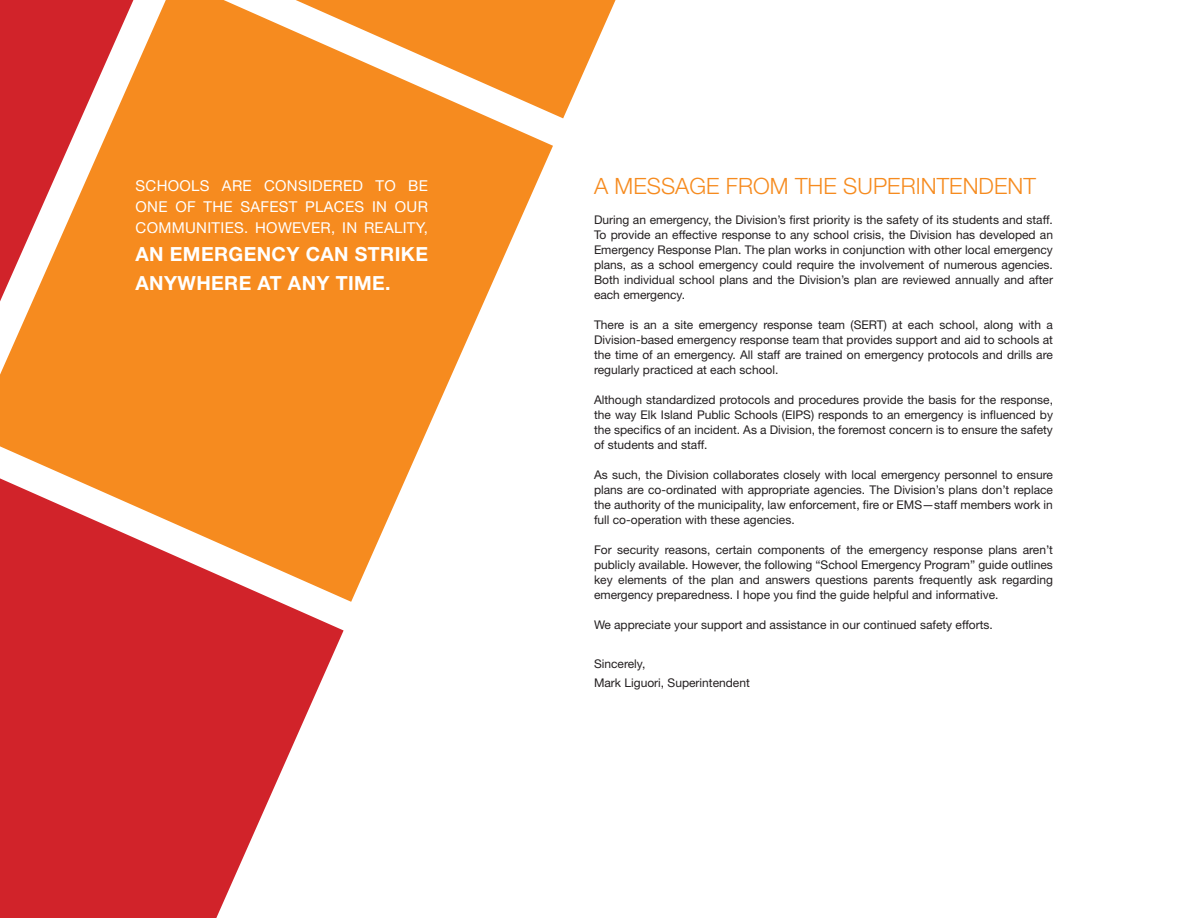
<style>
.page{position:relative;width:1188px;height:918px;background:#fff}
.page>*{position:absolute;margin:0;border:0;box-sizing:border-box;transform-origin:0 0}
.t1{font:300 22.5px "Helvetica Neue";letter-spacing:.005em;color:#f68b1f}
.t2{font:700 19.5px/28.5px "Helvetica Neue";letter-spacing:.02em;color:#fff}
.t3{font:15px/21px "Helvetica Neue";letter-spacing:.02em;color:#fff;text-align:justify}
.Paragraph_Style_4{font:12px/15px "Helvetica Neue";color:#231f20;text-align:justify}
</style>
<div class="page">
<svg style="left:0;top:602px;width:344px;height:316px;fill:#d1232a"></svg>
<svg style="left:0;top:0;width:553px;height:602px;fill:#f68b1f"></svg>
<svg style="left:296px;top:0;width:320px;height:118px"></svg>
<svg style="left:0;top:0;width:133px;height:301px"></svg>
<p class="t3" style="left:136px;top:175px;width:294px">SCHOOLS ARE CONSIDERED TO BE ONE OF THE SAFEST PLACES IN OUR COMMUNITIES. HOWEVER, IN REALITY,</p>
<p class="t2" style="left:136px;top:240px;width:294px">AN EMERGENCY CAN STRIKE<br>ANYWHERE AT ANY TIME.</p>
<p class="t1" style="left:594px;top:172px;width:443px">A MESSAGE FROM THE SUPERINTENDENT</p>
<p class="Paragraph_Style_4" style="left:594px;top:212px;width:461px">During an emergency, the Division’s first priority is the safety of its students and staff.<br>To provide an effective response to any school crisis, the Division has developed an Emergency Response Plan. The plan works in conjunction with other local emergency plans, as a school emergency could require the involvement of numerous agencies.<br>Both individual school plans and the Division’s plan are reviewed annually and after each emergency.</p>
<p class="Paragraph_Style_4" style="left:594px;top:317px;width:460px">There is an a site emergency response team (SERT) at each school, along with a Division-based emergency response team that provides support and aid to schools at the time of an emergency. All staff are trained on emergency protocols and drills are regularly practiced at each school.</p>
<p class="Paragraph_Style_4" style="left:594px;top:392px;width:461px">Although standardized protocols and procedures provide the basis for the response, the way Elk Island Public Schools (EIPS) responds to an emergency is influenced by the specifics of an incident. As a Division, the foremost concern is to ensure the safety of students and staff.</p>
<p class="Paragraph_Style_4" style="left:594px;top:467px;width:461px">As such, the Division collaborates closely with local emergency personnel to ensure plans are co-ordinated with appropriate agencies. The Division’s plans don’t replace the authority of the municipality, law enforcement, fire or EMS—staff members work in full co-operation with these agencies.</p>
<p class="Paragraph_Style_4" style="left:594px;top:542px;width:461px">For security reasons, certain components of the emergency response plans aren’t publicly available. However, the following “School Emergency Program” guide outlines key elements of the plan and answers questions parents frequently ask regarding emergency preparedness. I hope you find the guide helpful and informative.</p>
<p class="Paragraph_Style_4" style="left:594px;top:617px;width:400px">We appreciate your support and assistance in our continued safety efforts.</p>
<p class="Paragraph_Style_4" style="left:594px;top:656px;width:53px">Sincerely,</p>
<p class="Paragraph_Style_4" style="left:594px;top:676px;width:157px">Mark Liguori, Superintendent</p>
</div>
